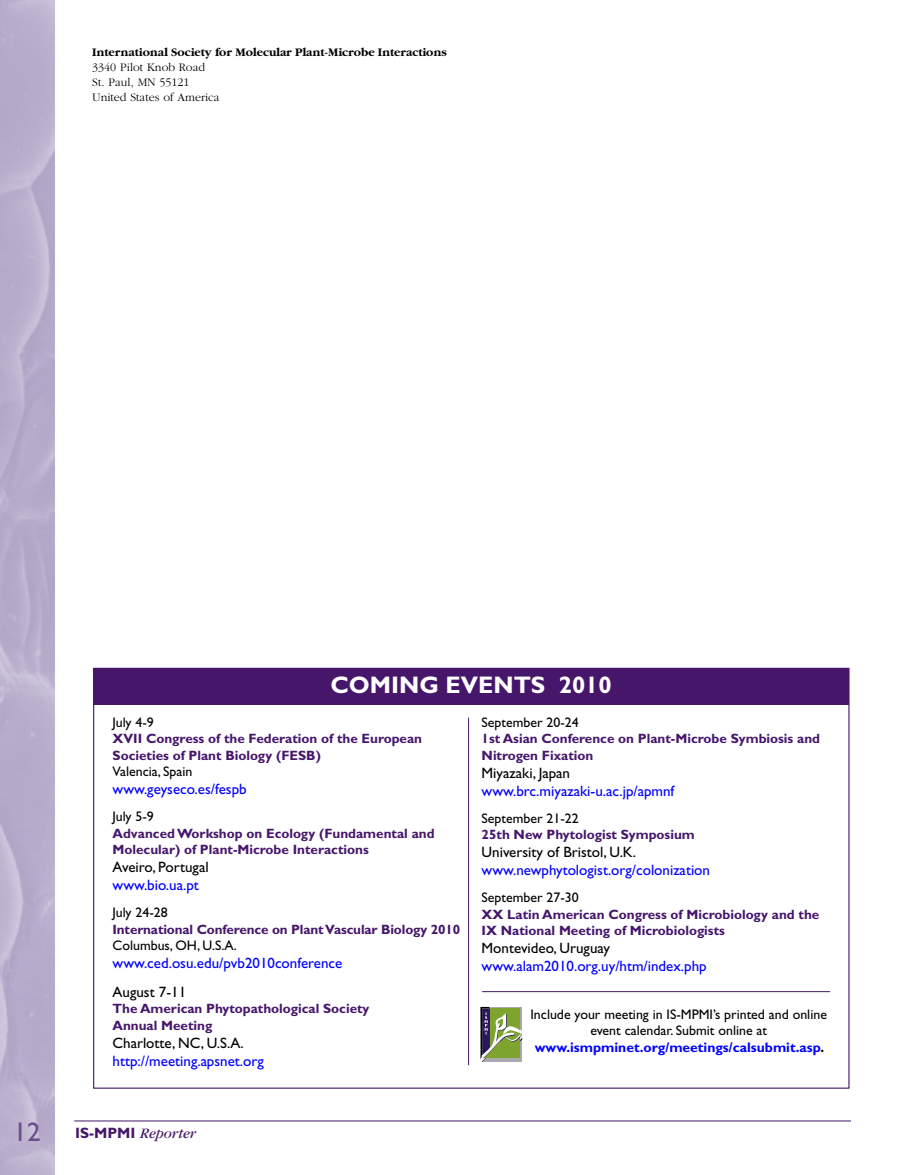
<style>
.page{position:relative;width:905px;height:1175px;background:#fff}
.page>*{position:absolute;margin:0;border:0;box-sizing:border-box;transform-origin:0 0}
.t1{font:27px "Gill Sans";color:#6b4f8b}
.t2{font:700 24px "Gill Sans";color:#fff}
.t3{font:15px "Gill Sans";color:#00f}
.t4{font:15px "Gill Sans";color:#000}
.t5{font:italic 15px "Garamond";color:#46166b}
.t6{font:13.8px/16.5px "Gill Sans";color:#000;text-align:center}
.t7{font:700 13.5px/16.5px "Gill Sans";color:#46166b}
.t8{font:700 12px "Garamond";color:#000}
.t9{font:300 12px/15px "Garamond";color:#000}
.s1{font-family:"Gill Sans";font-weight:700;font-style:normal}
.s2{font-weight:700;color:#00f}
.s3{font-weight:700}
</style>
<div class="page">
<img style="left:0;top:0;width:54px;height:1174px">
<hr style="left:74px;top:1120px;width:776px;height:1px;background:#46166b">
<div style="left:93px;top:668px;width:755px;height:36px;background:#46166b"></div>
<hr style="left:482px;top:991px;width:348px;height:1px;background:#46166b">
<hr style="left:468px;top:717px;width:1px;height:348px;background:#46166b">
<svg style="left:480px;top:1007px;width:42px;height:55px;background:#859665"></svg>
<p class="t8" style="left:92px;top:46px;width:356px">International Society for Molecular Plant-Microbe Interactions</p>
<p class="t9" style="left:92px;top:60px;width:129px">3340 Pilot Knob Road<br>St. Paul, MN 55121<br>United States of America</p>
<h2 class="t2" style="left:330px;top:671px;width:283px">COMING EVENTS 2010</h2>
<p class="t6" style="left:112px;top:713px;width:43px">July 4-9</p>
<p class="t7" style="left:112px;top:730px;width:311px">XVII Congress of the Federation of the European<br>Societies of Plant Biology (FESB)</p>
<p class="t6" style="left:112px;top:763px;width:81px">Valencia, Spain</p>
<p class="t3" style="left:112px;top:780px;width:136px">www.geyseco.es/fespb</p>
<p class="t6" style="left:112px;top:808px;width:43px">July 5-9</p>
<p class="t7" style="left:112px;top:824px;width:323px">Advanced Workshop on Ecology (Fundamental and<br>Molecular) of Plant-Microbe Interactions</p>
<p class="t4" style="left:112px;top:858px;width:98px">Aveiro, Portugal</p>
<p class="t3" style="left:112px;top:876px;width:88px">www.bio.ua.pt</p>
<p class="t6" style="left:112px;top:904px;width:57px">July 24-28</p>
<p class="t7" style="left:112px;top:920px;width:349px">International Conference on Plant Vascular Biology 2010</p>
<p class="t6" style="left:112px;top:937px;width:126px">Columbus, OH, U.S.A.</p>
<p class="t3" style="left:112px;top:954px;width:231px">www.ced.osu.edu/pvb2010conference</p>
<p class="t4" style="left:112px;top:983px;width:75px">August 7-11</p>
<p class="t7" style="left:112px;top:1000px;width:258px">The American Phytopathological Society<br>Annual Meeting</p>
<p class="t4" style="left:112px;top:1034px;width:133px">Charlotte, NC, U.S.A.</p>
<p class="t3" style="left:112px;top:1052px;width:153px">http://meeting.apsnet.org</p>
<h1 class="t1" style="left:14px;top:1116px;width:28px">12</h1>
<p class="t5" style="left:75px;top:1125px;width:123px"><span class="s1">IS-MPMI</span> Reporter</p>
<p class="t6" style="left:481px;top:713px;width:99px">September 20-24</p>
<p class="t7" style="left:481px;top:730px;width:340px">1st Asian Conference on Plant-Microbe Symbiosis and<br>Nitrogen Fixation</p>
<p class="t4" style="left:481px;top:764px;width:90px">Miyazaki, Japan</p>
<p class="t3" style="left:481px;top:782px;width:194px">www.brc.miyazaki-u.ac.jp/apmnf</p>
<p class="t6" style="left:481px;top:809px;width:99px">September 21-22</p>
<p class="t7" style="left:481px;top:826px;width:215px">25th New Phytologist Symposium</p>
<p class="t4" style="left:481px;top:843px;width:156px">University of Bristol, U.K.</p>
<p class="t3" style="left:481px;top:861px;width:230px">www.newphytologist.org/colonization</p>
<p class="t6" style="left:481px;top:889px;width:99px">September 27-30</p>
<p class="t7" style="left:481px;top:905px;width:339px">XX Latin American Congress of Microbiology and the<br>IX National Meeting of Microbiologists</p>
<p class="t4" style="left:481px;top:939px;width:130px">Montevideo, Uruguay</p>
<p class="t3" style="left:481px;top:957px;width:227px">www.alam2010.org.uy/htm/index.php</p>
<p class="t6" style="left:530px;top:1005px;width:298px">Include your meeting in IS-MPMI’s printed and online event calendar. Submit online at <span class="s2">www.ismpminet.org/meetings/calsubmit.asp</span><span class="s3">.</span></p>
</div>
